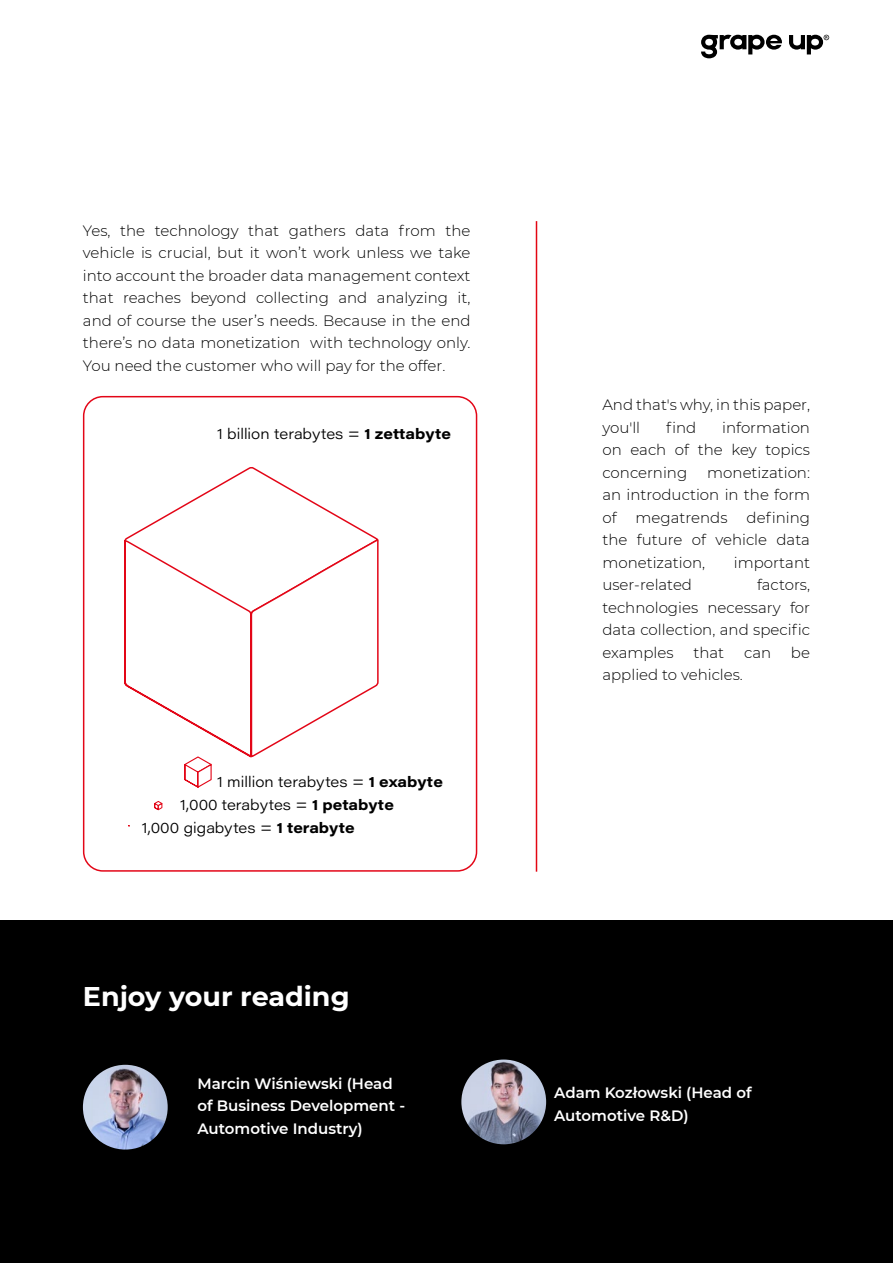
<style>
.page{position:relative;width:893px;height:1263px;background:#fff}
.page>*{position:absolute;margin:0;border:0;box-sizing:border-box;transform-origin:0 0}
.t1{font:700 27px "Montserrat";color:#fff}
.t2{font:300 15px/22.5px "Montserrat";color:#000;text-align:justify}
.t3{font:600 15px/22.5px "Montserrat";color:#fff}
.t4{font:300 14.85px/22.8px "Acumin Pro Wide";color:#000}
.s1{font-weight:700}
</style>
<div class="page">
<svg style="left:701px;top:35px;width:128px;height:23px"></svg>
<div style="left:0;top:921px;width:893px;height:342px;background:#000"></div>
<hr style="left:536px;top:221px;width:1px;height:651px;background:#e30613">
<img style="left:83px;top:1065px;width:85px;height:84px;border-radius:42px">
<img style="left:461px;top:1059px;width:85px;height:85px;border-radius:42px">
<svg style="left:122px;top:467px;width:257px;height:683px"></svg>
<svg style="left:250px;top:537px;width:129px;height:221px"></svg>
<div style="left:83px;top:396px;width:394px;height:476px;border:2px solid #e30617;border-radius:19px"></div>
<p class="t2" style="left:83px;top:219px;width:389px">Yes, the technology that gathers data from the vehicle is crucial, but it won’t work unless we take into account the broader data management context that reaches beyond collecting and analyzing it, and of course the user’s needs. Because in the end there’s no data monetization with technology only.<br>You need the customer who will pay for the offer.</p>
<p class="t4" style="left:217px;top:421px;width:235px">1 billion terabytes = <span class="s1">1 zettabyte</span></p>
<p class="t4" style="left:217px;top:770px;width:227px">1 million terabytes = <span class="s1">1 exabyte</span></p>
<p class="t4" style="left:142px;top:792px;width:254px;text-indent:38px">1,000 terabytes = <span class="s1">1 petabyte<br></span>1,000 gigabytes = <span class="s1">1 terabyte</span></p>
<h1 class="t1" style="left:83px;top:977px;width:268px">Enjoy your reading</h1>
<p class="t2" style="left:602px;top:393px;width:209px">And that's why, in this paper, you'll</p>
<p class="t2" style="left:602px;top:416px;width:209px;text-indent:120px">information on each of the key topics concerning</p>
<p class="t2" style="left:666px;top:416px;width:32px">find</p>
<p class="t2" style="left:602px;top:461px;width:209px;text-indent:105px">monetization: an introduction in the form of</p>
<p class="t2" style="left:602px;top:506px;width:209px;text-indent:144px">defining the future of vehicle data monetization,</p>
<p class="t2" style="left:636px;top:506px;width:93px">megatrends</p>
<p class="t2" style="left:734px;top:551px;width:78px">important</p>
<p class="t2" style="left:602px;top:573px;width:209px;text-indent:155px">factors, technologies necessary for data collection, and specific examples</p>
<p class="t2" style="left:602px;top:573px;width:91px">user-related</p>
<p class="t2" style="left:693px;top:641px;width:32px">that</p>
<p class="t2" style="left:744px;top:641px;width:29px">can</p>
<p class="t2" style="left:791px;top:641px;width:21px">be</p>
<p class="t2" style="left:602px;top:663px;width:142px">applied to vehicles.</p>
<p class="t3" style="left:197px;top:1072px;width:209px">Marcin Wiśniewski (Head of Business Development -<br>Automotive Industry)</p>
<p class="t3" style="left:554px;top:1081px;width:199px">Adam Kozłowski (Head of<br>Automotive R&amp;D)</p>
</div>
